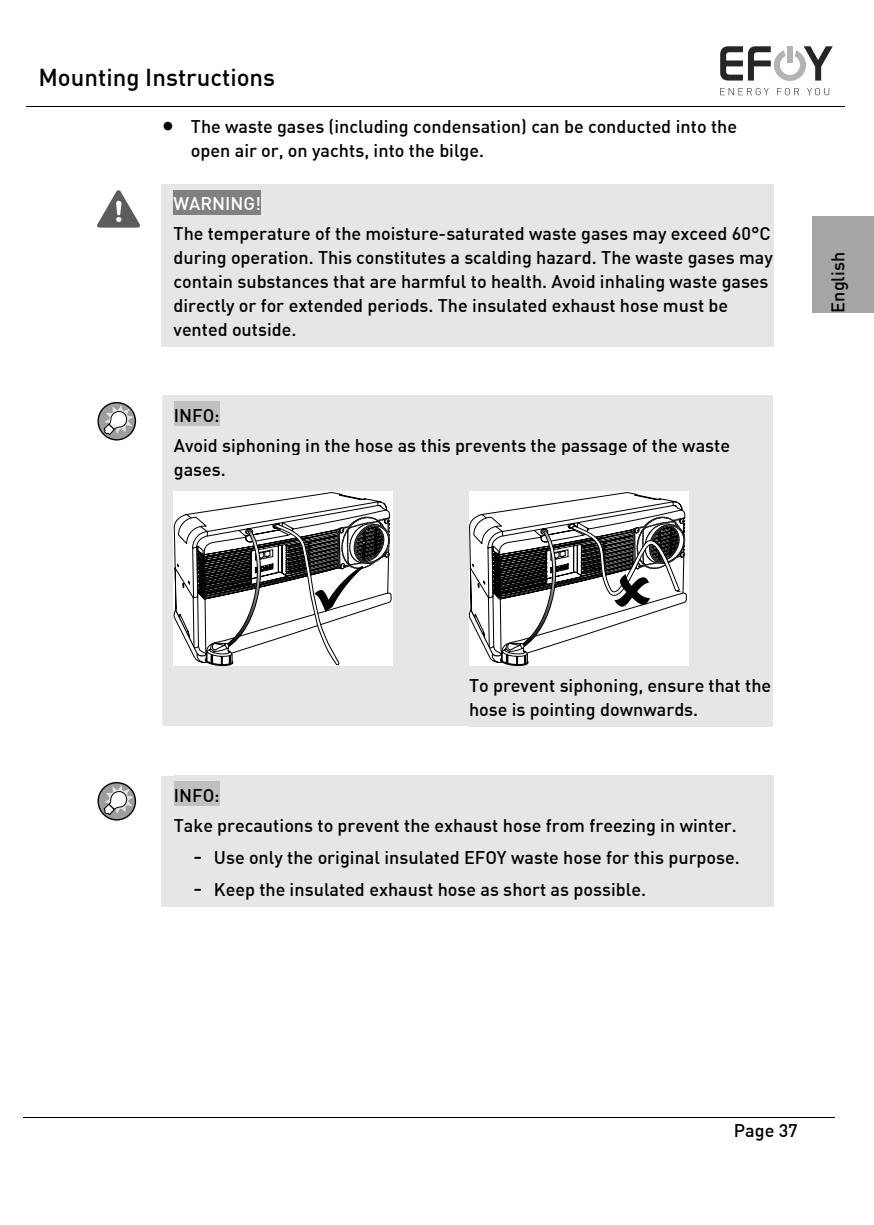
<style>
.page{position:relative;width:874px;height:1225px;background:#fff}
.page>*{position:absolute;margin:0;border:0;box-sizing:border-box;transform-origin:0 0}
.t1{font:500 24px "DIN";color:#000}
.t2{font:500 18px/24px "DIN";color:#000}
.t3{font:500 18px "DIN";color:#fff}
.s1{font-family:"Arial";font-weight:400;font-size:24px}
</style>
<div class="page">
<svg style="left:720px;top:88px;width:48px;height:7px"></svg>
<svg style="left:777px;top:88px;width:21px;height:7px"></svg>
<svg style="left:807px;top:88px;width:21px;height:7px"></svg>
<svg style="left:720px;top:46px;width:112px;height:35px"></svg>
<div style="left:786px;top:46px;width:6px;height:16px;background:#b3b3b3"></div>
<hr style="left:26px;top:106px;width:374px;height:1px;background:#000">
<hr style="left:398px;top:106px;width:446px;height:1px;background:#000">
<hr style="left:23px;top:1116px;width:811px;height:1px;background:#000">
<div style="left:811px;top:217px;width:62px;height:96px;background:#a6a6a6"></div>
<svg style="left:97px;top:190px;width:43px;height:38px"></svg>
<div style="left:161px;top:184px;width:12px;height:162px;background:#e6e6e6"></div>
<div style="left:173px;top:184px;width:600px;height:36px;background:#e6e6e6"></div>
<div style="left:173px;top:190px;width:88px;height:24px;background:#808080"></div>
<div style="left:173px;top:220px;width:600px;height:24px;background:#e6e6e6"></div>
<div style="left:173px;top:244px;width:600px;height:24px;background:#e6e6e6"></div>
<div style="left:173px;top:268px;width:600px;height:24px;background:#e6e6e6"></div>
<div style="left:173px;top:292px;width:600px;height:24px;background:#e6e6e6"></div>
<div style="left:173px;top:316px;width:600px;height:30px;background:#e6e6e6"></div>
<div style="left:162px;top:396px;width:12px;height:90px;background:#e6e6e6"></div>
<div style="left:174px;top:396px;width:598px;height:36px;background:#e6e6e6"></div>
<div style="left:174px;top:402px;width:46px;height:24px;background:#c0c0c0"></div>
<div style="left:174px;top:432px;width:598px;height:24px;background:#e6e6e6"></div>
<div style="left:174px;top:456px;width:598px;height:30px;background:#e6e6e6"></div>
<svg style="left:97px;top:401px;width:40px;height:40px"></svg>
<div style="left:162px;top:486px;width:305px;height:240px;background:#e6e6e6"></div>
<div style="left:174px;top:486px;width:293px;height:186px;background:#e6e6e6"></div>
<div style="left:174px;top:491px;width:213px;height:213px;background:#e6e6e6"></div>
<svg style="left:174px;top:492px;width:217px;height:174px;background:#bebebe"></svg>
<hr style="left:467px;top:486px;width:2px;height:240px;background:#e6e6e6">
<div style="left:469px;top:486px;width:303px;height:186px;background:#e6e6e6"></div>
<svg style="left:469px;top:492px;width:217px;height:174px;background:#bfbfbf"></svg>
<div style="left:469px;top:672px;width:303px;height:24px;background:#e6e6e6"></div>
<div style="left:469px;top:696px;width:303px;height:30px;background:#e6e6e6"></div>
<svg style="left:97px;top:782px;width:40px;height:39px"></svg>
<div style="left:161px;top:776px;width:13px;height:130px;background:#e6e6e6"></div>
<div style="left:174px;top:776px;width:599px;height:36px;background:#e6e6e6"></div>
<div style="left:174px;top:782px;width:46px;height:24px;background:#c0c0c0"></div>
<div style="left:174px;top:812px;width:599px;height:30px;background:#e6e6e6"></div>
<div style="left:174px;top:842px;width:599px;height:32px;background:#e6e6e6"></div>
<div style="left:174px;top:874px;width:599px;height:32px;background:#e6e6e6"></div>
<h1 class="t1" style="left:38px;top:62px;width:238px">Mounting Instructions</h1>
<p class="t2" style="left:191px;top:114px;width:547px;text-indent:-28px">• The waste gases (including condensation) can be conducted into the open air or, on yachts, into the bilge.</p>
<p class="t3" style="left:173px;top:192px;width:89px">WARNING!</p>
<p class="t2" style="left:173px;top:221px;width:600px">The temperature of the moisture-saturated waste gases may exceed 60°C during operation. This constitutes a scalding hazard. The waste gases may contain substances that are harmful to health. Avoid inhaling waste gases directly or for extended periods. The insulated exhaust hose must be vented outside.</p>
<p class="t2" style="left:174px;top:400px;width:557px;line-height:30px">INFO:<br>Avoid siphoning in the hose as this prevents the passage of the waste</p>
<p class="t2" style="left:174px;top:457px;width:53px">gases.</p>
<p class="t2" style="left:824px;top:312px;width:62px;rotate:-90deg">English</p>
<p class="t2" style="left:469px;top:673px;width:303px">To prevent siphoning, ensure that the hose is pointing downwards.</p>
<p class="t2" style="left:174px;top:780px;width:564px;line-height:30px">INFO:<br>Take precautions to prevent the exhaust hose from freezing in winter.</p>
<p class="t2" style="left:194px;top:845px;width:547px"><span class="s1">-</span> Use only the original insulated EFOY waste hose for this purpose.</p>
<p class="t2" style="left:194px;top:877px;width:453px"><span class="s1">-</span> Keep the insulated exhaust hose as short as possible.</p>
<p class="t2" style="left:733px;top:1118px;width:65px">Page 37</p>
</div>
